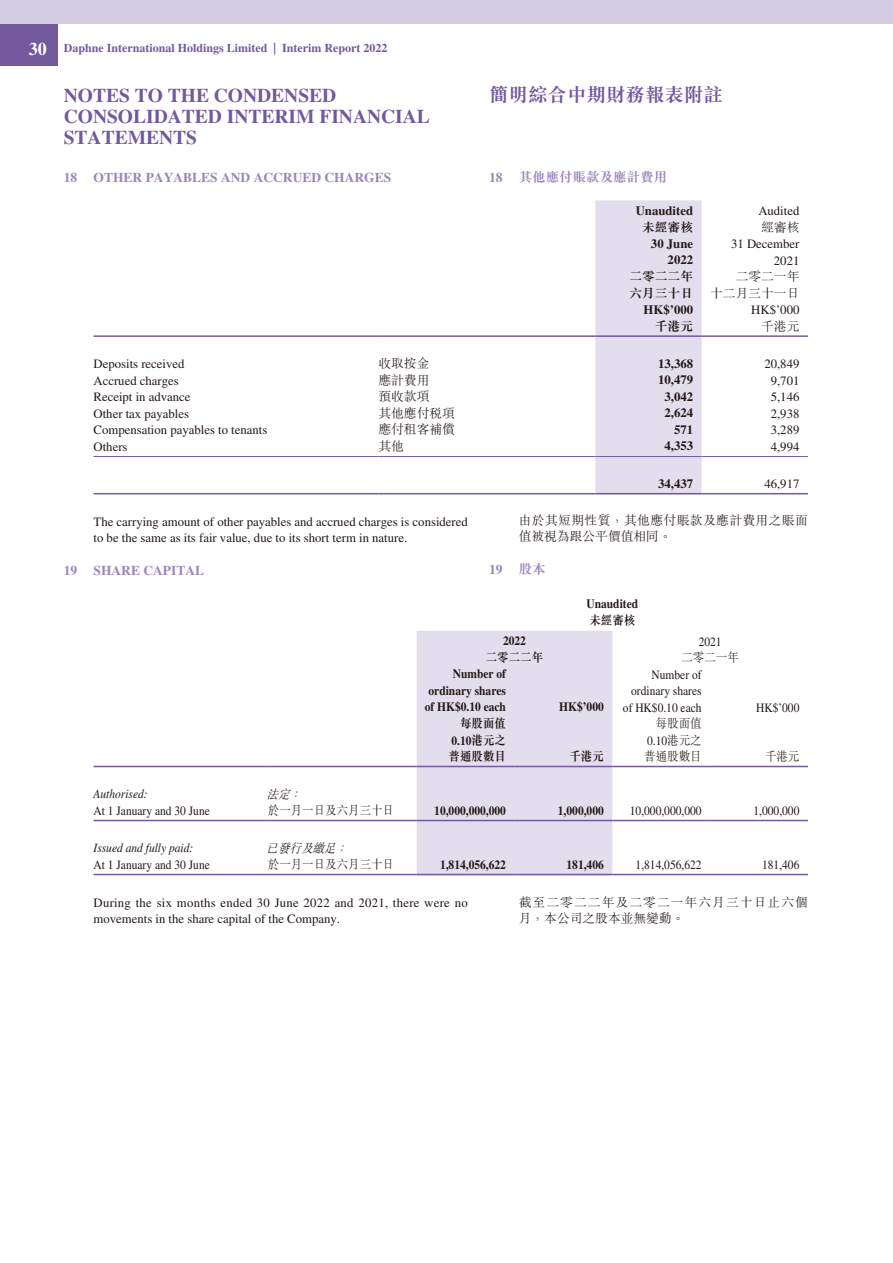
<style>
.page{position:relative;width:893px;height:1263px;background:#fff}
.page>*{position:absolute;margin:0;border:0;box-sizing:border-box;transform-origin:0 0}
.t1{font:700 19.5px/21px "Times LT Std";color:#72599d}
.t2{font:700 19.5px "M Sung HK";color:#72599d}
.t3{font:700 13.5px "Times LT Std";color:#9b87b9}
.t4{font:700 13.5px "M Sung HK";color:#9b87b9}
.t5{font:12.75px/16.5px "Times LT Std";color:#231916;text-align:right}
.t6{font:12.75px/16.5px "Times LT Std";color:#231916;text-align:right;scale:.9 1}
.t7{font:700 12.75px/16.5px "Times LT Std";color:#231916;text-align:justify;scale:.9 1}
.t8{font:12.75px/16.5px "Times LT Std";letter-spacing:.02em;color:#231916}
.t9{font:700 12.75px/16.5px "Times LT Std";color:#231916;text-align:right}
.t10{font:300 12.75px/16.5px "M Sung HK";color:#231916;text-align:right}
.t11{font:300 12.75px "M Sung HK";color:#231916;scale:.9 1}
.t12{font:300 12.75px/16.5px "M Sung HK";letter-spacing:.03em;color:#231916}
.t13{font:300 12.75px/16.5px "M Sung HK";letter-spacing:.085em;color:#231916}
.t14{font:italic 12.75px "Times LT Std";color:#231916;scale:.9 1}
.t15{font:700 12.75px "M Sung HK";color:#231916;scale:.9 1}
.t16{font:700 12.75px/16.5px "M Sung HK";color:#231916}
.t17{font:italic 300 12.75px "M Sung HK";color:#231916;scale:.9 1}
.t18{font:700 12px "Times LT Std";color:#72599d}
.s1{font-size:18px;color:#fff}
.s2{font-family:"Times LT Std"}
.s3{font-family:"M Sung HK"}
.s4{font-family:"M Sung HK";font-weight:300}
</style>
<div class="page">
<div style="left:0;top:0;width:57px;height:66px;background:#72599d"></div>
<div style="left:0;top:0;width:893px;height:23px;background:#d4cce3"></div>
<div style="left:595px;top:200px;width:107px;height:293px;background:#e3deed"></div>
<hr style="left:94px;top:335px;width:284px;height:2px;background:#72599d">
<hr style="left:378px;top:335px;width:217px;height:2px;background:#72599d">
<hr style="left:595px;top:335px;width:107px;height:2px;background:#72599d">
<hr style="left:702px;top:335px;width:106px;height:2px;background:#72599d">
<hr style="left:94px;top:456px;width:284px;height:1px;background:#72599d">
<hr style="left:378px;top:456px;width:217px;height:1px;background:#72599d">
<hr style="left:595px;top:456px;width:107px;height:1px;background:#72599d">
<hr style="left:702px;top:456px;width:106px;height:1px;background:#72599d">
<hr style="left:94px;top:493px;width:284px;height:1px;background:#72599d">
<hr style="left:378px;top:493px;width:217px;height:1px;background:#72599d">
<hr style="left:595px;top:493px;width:107px;height:1px;background:#72599d">
<hr style="left:702px;top:493px;width:106px;height:1px;background:#72599d">
<div style="left:417px;top:631px;width:195px;height:243px;background:#e3deed"></div>
<hr style="left:94px;top:766px;width:174px;height:1px;background:#72599d">
<hr style="left:268px;top:766px;width:149px;height:1px;background:#72599d">
<hr style="left:417px;top:766px;width:97px;height:1px;background:#72599d">
<hr style="left:514px;top:766px;width:98px;height:1px;background:#72599d">
<hr style="left:612px;top:766px;width:98px;height:1px;background:#72599d">
<hr style="left:710px;top:766px;width:98px;height:1px;background:#72599d">
<hr style="left:94px;top:820px;width:174px;height:1px;background:#72599d">
<hr style="left:268px;top:820px;width:149px;height:1px;background:#72599d">
<hr style="left:417px;top:820px;width:97px;height:1px;background:#72599d">
<hr style="left:514px;top:820px;width:98px;height:1px;background:#72599d">
<hr style="left:612px;top:820px;width:98px;height:1px;background:#72599d">
<hr style="left:710px;top:820px;width:98px;height:1px;background:#72599d">
<hr style="left:94px;top:874px;width:174px;height:1px;background:#72599d">
<hr style="left:268px;top:874px;width:149px;height:1px;background:#72599d">
<hr style="left:417px;top:874px;width:97px;height:1px;background:#72599d">
<hr style="left:514px;top:874px;width:98px;height:1px;background:#72599d">
<hr style="left:612px;top:874px;width:98px;height:1px;background:#72599d">
<hr style="left:710px;top:874px;width:98px;height:1px;background:#72599d">
<p class="t18" style="left:29px;top:41px;width:360px"><span class="s1">30</span> Daphne International Holdings Limited | Interim Report 2022</p>
<h1 class="t1" style="left:64px;top:85px;width:368px">NOTES TO THE CONDENSED<br>CONSOLIDATED INTERIM FINANCIAL<br>STATEMENTS</h1>
<h1 class="t2" style="left:489px;top:85px;width:235px">簡明綜合中期財務報表附註</h1>
<p class="t3" style="left:64px;top:170px;width:329px">18 OTHER PAYABLES AND ACCRUED CHARGES</p>
<p class="t4" style="left:489px;top:170px;width:180px"><span class="s2">18</span> 其他應付賬款及應計費用</p>
<p class="t9" style="left:636px;top:202px;width:59px">Unaudited</p>
<p class="t5" style="left:758px;top:203px;width:43px">Audited</p>
<p class="t16" style="left:642px;top:219px;width:52px">未經審核</p>
<p class="t10" style="left:761px;top:218px;width:40px">經審核</p>
<p class="t9" style="left:651px;top:235px;width:44px">30 June<br>2022</p>
<p class="t5" style="left:731px;top:236px;width:70px">31 December<br>2021</p>
<p class="t16" style="left:629px;top:268px;width:65px">二零二二年六月三十日</p>
<p class="t10" style="left:710px;top:267px;width:91px">二零二一年<br>十二月三十一日</p>
<p class="t9" style="left:643px;top:301px;width:51px">HK$’000</p>
<p class="t5" style="left:751px;top:302px;width:50px">HK$’000</p>
<p class="t16" style="left:655px;top:318px;width:40px">千港元</p>
<p class="t10" style="left:761px;top:317px;width:40px">千港元</p>
<p class="t5" style="left:94px;top:356px;width:92px">Deposits received</p>
<p class="t10" style="left:378px;top:355px;width:52px">收取按金</p>
<p class="t9" style="left:658px;top:355px;width:37px">13,368</p>
<p class="t5" style="left:764px;top:356px;width:37px">20,849</p>
<p class="t5" style="left:94px;top:372px;width:87px">Accrued charges</p>
<p class="t10" style="left:378px;top:371px;width:52px">應計費用</p>
<p class="t9" style="left:658px;top:371px;width:37px">10,479</p>
<p class="t5" style="left:771px;top:372px;width:30px">9,701</p>
<p class="t5" style="left:94px;top:389px;width:99px">Receipt in advance</p>
<p class="t10" style="left:378px;top:388px;width:52px">預收款項</p>
<p class="t9" style="left:664px;top:388px;width:30px">3,042</p>
<p class="t5" style="left:771px;top:389px;width:30px">5,146</p>
<p class="t5" style="left:94px;top:405px;width:97px">Other tax payables</p>
<p class="t10" style="left:378px;top:404px;width:78px">其他應付稅項</p>
<p class="t9" style="left:664px;top:404px;width:30px">2,624</p>
<p class="t5" style="left:771px;top:405px;width:30px">2,938</p>
<p class="t5" style="left:94px;top:422px;width:175px">Compensation payables to tenants</p>
<p class="t10" style="left:378px;top:421px;width:78px">應付租客補償</p>
<p class="t9" style="left:674px;top:421px;width:21px">571</p>
<p class="t5" style="left:771px;top:422px;width:30px">3,289</p>
<p class="t5" style="left:94px;top:438px;width:35px">Others</p>
<p class="t10" style="left:378px;top:437px;width:27px">其他</p>
<p class="t9" style="left:664px;top:437px;width:30px">4,353</p>
<p class="t5" style="left:771px;top:438px;width:30px">4,994</p>
<p class="t9" style="left:658px;top:475px;width:37px">34,437</p>
<p class="t5" style="left:764px;top:476px;width:37px">46,917</p>
<p class="t5" style="left:94px;top:513px;width:376px;text-align:left">The carrying amount of other payables and accrued charges is considered to be the same as its fair value, due to its short term in nature.</p>
<p class="t3" style="left:64px;top:563px;width:142px">19 SHARE CAPITAL</p>
<p class="t7" style="left:586px;top:595px;width:59px">Unaudited</p>
<p class="t15" style="left:589px;top:614px;width:53px">未經審核</p>
<p class="t7" style="left:503px;top:632px;width:27px">2022</p>
<p class="t6" style="left:699px;top:633px;width:27px">2021</p>
<p class="t15" style="left:486px;top:651px;width:65px">二零二二年</p>
<p class="t11" style="left:681px;top:648px;width:65px">二零二一年</p>
<p class="t7" style="left:425px;top:665px;width:92px;text-indent:28px">Number of ordinary shares of HK$0.10 each</p>
<p class="t12" style="left:519px;top:511px;width:291px">由於其短期性質，其他應付賬款及應計費用之賬面值被視為跟公平價值相同。</p>
<p class="t3" style="left:489px;top:562px;width:58px">19 <span class="s3">股本</span></p>
<p class="t6" style="left:623px;top:666px;width:89px">Number of ordinary shares of HK$0.10 each</p>
<p class="t7" style="left:559px;top:698px;width:51px">HK$’000</p>
<p class="t6" style="left:756px;top:699px;width:50px">HK$’000</p>
<p class="t15" style="left:460px;top:717px;width:53px">每股面值</p>
<p class="t7" style="left:451px;top:732px;width:62px">0.10<span class="s3">港元之</span></p>
<p class="t15" style="left:449px;top:750px;width:65px">普通股數目</p>
<p class="t15" style="left:569px;top:750px;width:40px">千港元</p>
<p class="t11" style="left:656px;top:714px;width:53px">每股面值</p>
<p class="t6" style="left:647px;top:732px;width:62px">0.10<span class="s4">港元之</span></p>
<p class="t11" style="left:644px;top:747px;width:65px">普通股數目</p>
<p class="t11" style="left:765px;top:747px;width:40px">千港元</p>
<p class="t14" style="left:94px;top:787px;width:62px">Authorised:</p>
<p class="t17" style="left:267px;top:785px;width:45px">法定：</p>
<p class="t6" style="left:94px;top:802px;width:131px">At 1 January and 30 June</p>
<p class="t11" style="left:268px;top:801px;width:142px">於一月一日及六月三十日</p>
<p class="t7" style="left:434px;top:802px;width:81px">10,000,000,000</p>
<p class="t7" style="left:558px;top:802px;width:53px">1,000,000</p>
<p class="t6" style="left:630px;top:802px;width:81px">10,000,000,000</p>
<p class="t6" style="left:753px;top:802px;width:53px">1,000,000</p>
<p class="t14" style="left:94px;top:841px;width:112px">Issued and fully paid:</p>
<p class="t17" style="left:267px;top:839px;width:96px">已發行及繳足：</p>
<p class="t6" style="left:94px;top:856px;width:131px">At 1 January and 30 June</p>
<p class="t11" style="left:268px;top:855px;width:142px">於一月一日及六月三十日</p>
<p class="t7" style="left:440px;top:856px;width:75px">1,814,056,622</p>
<p class="t7" style="left:566px;top:856px;width:43px">181,406</p>
<p class="t6" style="left:636px;top:856px;width:75px">1,814,056,622</p>
<p class="t6" style="left:762px;top:856px;width:43px">181,406</p>
<p class="t8" style="left:94px;top:894px;width:376px">During the six months ended 30 June 2022 and 2021, there were no movements in the share capital of the Company.</p>
<p class="t13" style="left:519px;top:893px;width:291px">截至二零二二年及二零二一年六月三十日止六個月，本公司之股本並無變動。</p>
</div>
